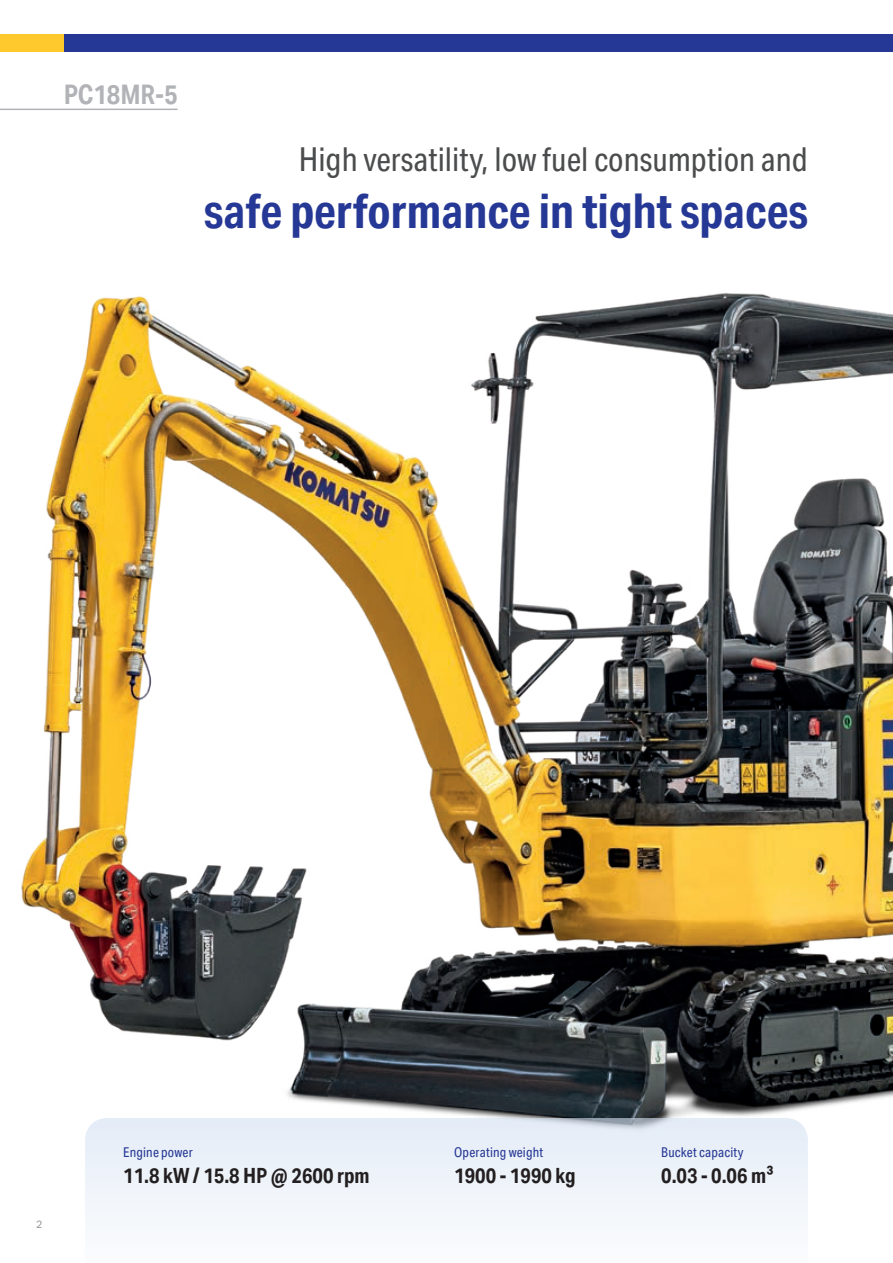
<style>
.page{position:relative;width:893px;height:1263px;background:#fff}
.page>*{position:absolute;margin:0;border:0;box-sizing:border-box;transform-origin:0 0}
.t1{font:700 48px "Aktiv Grotesk Cd";color:#263895}
.t2{font:33px "Aktiv Grotesk Cd";color:#4b4c4d}
.t3{font:700 27px "Aktiv Grotesk Cd";color:#b2b3b7}
.t4{font:700 21px "Aktiv Grotesk Cd";color:#231f20}
.t5{font:13.5px "Aktiv Grotesk Cd";letter-spacing:.01em;color:#263895}
.t6{font:10.5px "Aktiv Grotesk";color:#939598}
</style>
<div class="page">
<img style="left:21px;top:293px;width:872px;height:825px">
<div style="left:85px;top:1118px;width:723px;height:104px;background:#edf3f9"></div>
<hr style="left:0;top:109px;width:178px;height:1px;background:#b2b3b7">
<div style="left:0;top:34px;width:143px;height:17px;background:#fec92d"></div>
<div style="left:64px;top:34px;width:829px;height:17px;background:#263895"></div>
<p class="t3" style="left:64px;top:84px;width:115px">PC18MR-5</p>
<h2 class="t2" style="left:299px;top:147px;width:511px">High versatility, low fuel consumption and</h2>
<h1 class="t1" style="left:204px;top:192px;width:606px">safe performance in tight spaces</h1>
<p class="t6" style="left:36px;top:1220px;width:8px">2</p>
<p class="t5" style="left:123px;top:1147px;width:71px">Engine power</p>
<p class="t4" style="left:123px;top:1167px;width:248px">11.8 kW / 15.8 HP @ 2600 rpm</p>
<p class="t5" style="left:454px;top:1147px;width:91px">Operating weight</p>
<p class="t4" style="left:454px;top:1167px;width:123px">1900 - 1990 kg</p>
<p class="t5" style="left:661px;top:1147px;width:84px">Bucket capacity</p>
<p class="t4" style="left:661px;top:1167px;width:114px">0.03 - 0.06 m³</p>
</div>
